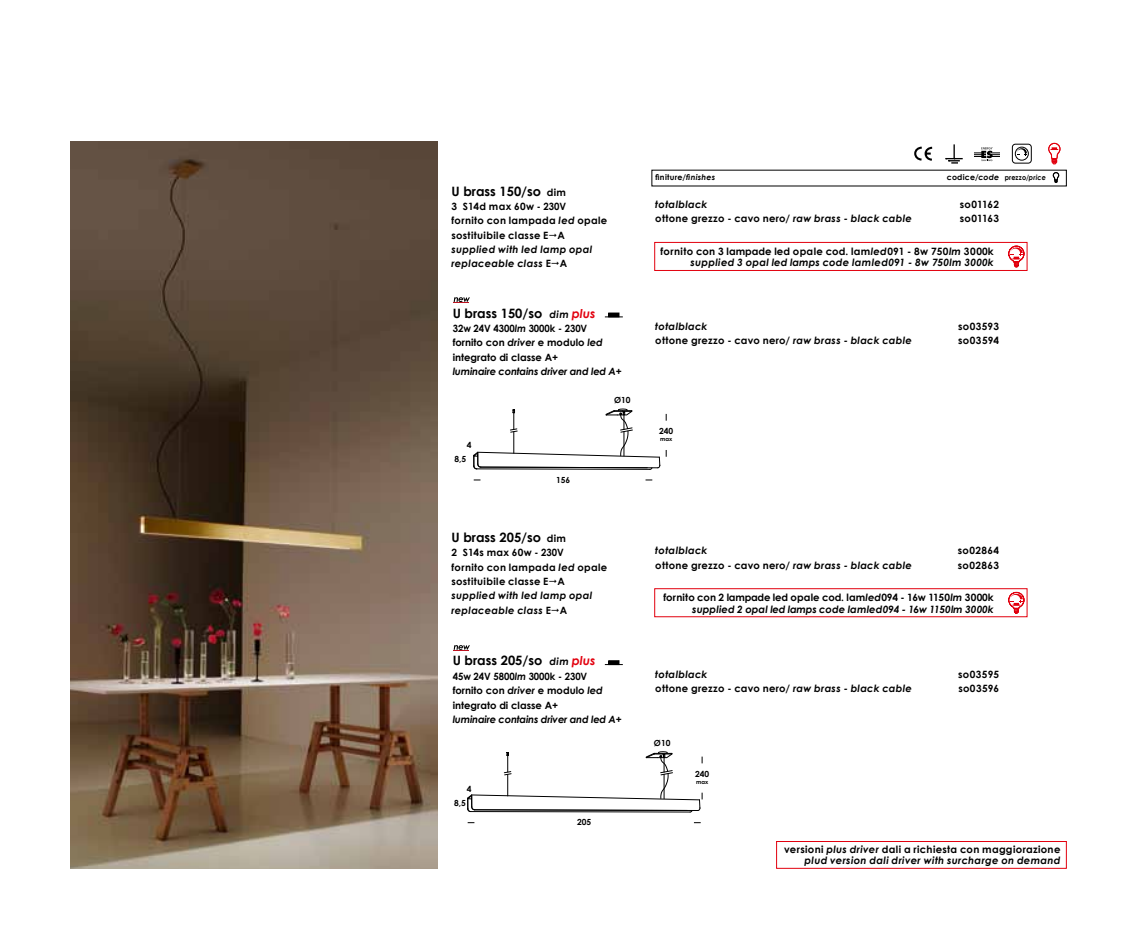
<style>
.page{position:relative;width:1141px;height:943px;background:#fff}
.page>*{position:absolute;margin:0;border:0;box-sizing:border-box;transform-origin:0 0}
.t1{font:700 12.95px "Century Gothic";color:#000}
.t2{font:italic 700 10.15px/11.5px "Century Gothic";letter-spacing:.02em;color:#000;text-align:right}
.t3{font:700 9.97px/14.3px "Century Gothic";letter-spacing:.025em;color:#000}
.t4{font:700 9.97px/14.3px "Century Gothic";color:#000;scale:.95 1}
.t5{font:italic 700 9.97px/14.3px "Century Gothic";letter-spacing:.025em;color:#000}
.t6{font:italic 700 9.97px "Century Gothic";letter-spacing:-.02em;color:#000}
.t7{font:700 8.4px "Century Gothic";color:#000}
.t8{font:700 7.88px "Century Gothic";letter-spacing:.035em;color:#000}
.t9{font:700 5.6px "Century Gothic";color:#000}
.s1{font-size:9.97px}
.s2{font-style:italic}
.s3{font-style:normal}
.s4{font-style:italic;font-size:9.97px}
.s5{font-style:italic;font-size:12.25px;color:#e2000e}
.s6{font-size:7.17px}
.s7{font-style:italic;font-size:7.17px}
</style>
<div class="page">
<svg style="left:1053px;top:172px;width:6px;height:11px"></svg>
<div style="left:1015px;top:147px;width:14px;height:13px;border:1px solid #000;border-radius:50%"></div>
<svg style="left:1017px;top:148px;width:10px;height:8px"></svg>
<div style="left:1012px;top:144px;width:20px;height:19px;border:1px solid #000;border-radius:3px"></div>
<svg style="left:1048px;top:143px;width:13px;height:21px"></svg>
<svg style="left:914px;top:146px;width:19px;height:15px"></svg>
<svg style="left:946px;top:144px;width:17px;height:20px"></svg>
<svg style="left:975px;top:147px;width:24px;height:14px"></svg>
<svg style="left:473px;top:408px;width:187px;height:61px"></svg>
<svg style="left:467px;top:751px;width:236px;height:61px"></svg>
<img style="left:70px;top:141px;width:367px;height:727px">
<div style="left:654px;top:242px;width:373px;height:29px;border:1px solid #e2000e"></div>
<svg style="left:1008px;top:246px;width:16px;height:21px"></svg>
<div style="left:654px;top:588px;width:373px;height:29px;border:1px solid #e2000e"></div>
<svg style="left:1008px;top:592px;width:16px;height:22px"></svg>
<hr style="left:609px;top:313px;width:10px;height:4px;background:#000">
<div style="left:608px;top:312px;width:11px;height:5px;border:1px solid #000"></div>
<hr style="left:609px;top:660px;width:10px;height:4px;background:#000">
<div style="left:608px;top:660px;width:11px;height:5px;border:1px solid #000"></div>
<svg style="left:454px;top:645px;width:16px;height:6px"></svg>
<svg style="left:454px;top:297px;width:16px;height:6px"></svg>
<div style="left:776px;top:841px;width:291px;height:27px;border:1px solid #e2000e"></div>
<p class="t1" style="left:452px;top:183px;width:116px">U brass 150/so <span class="s1">dim</span></p>
<p class="t3" style="left:452px;top:199px;width:157px">3 S14d max 60w - 230V<br>fornito con lampada <span class="s2">led</span> opale sostituibile classe E A</p>
<p class="t5" style="left:452px;top:242px;width:142px">supplied with led lamp opal replaceable class <span class="s3">E A</span></p>
<p class="t1" style="left:453px;top:305px;width:144px">U brass 150/so <span class="s4">dim</span> <span class="s5">plus</span></p>
<p class="t4" style="left:453px;top:321px;width:159px">32w 24V 4300<span class="s2">lm</span> 3000k - 230V fornito con <span class="s2">driver</span> e modulo <span class="s2">led </span>integrato di classe A+</p>
<p class="t6" style="left:453px;top:365px;width:171px">luminaire contains driver and led A+</p>
<p class="t7" style="left:467px;top:439px;width:6px">4</p>
<p class="t7" style="left:454px;top:454px;width:13px">8,5</p>
<p class="t7" style="left:556px;top:474px;width:16px">156</p>
<p class="t7" style="left:614px;top:395px;width:18px">Ø10</p>
<p class="t1" style="left:452px;top:529px;width:116px">U brass 205/so <span class="s1">dim</span></p>
<p class="t3" style="left:452px;top:545px;width:157px">2 S14s max 60w - 230V<br>fornito con lampada <span class="s2">led</span> opale sostituibile classe E A</p>
<p class="t5" style="left:452px;top:588px;width:142px">supplied with led lamp opal replaceable class <span class="s3">E A</span></p>
<p class="t1" style="left:453px;top:652px;width:144px">U brass 205/so <span class="s4">dim</span> <span class="s5">plus</span></p>
<p class="t4" style="left:453px;top:668px;width:159px">45w 24V 5800<span class="s2">lm</span> 3000k - 230V fornito con <span class="s2">driver</span> e modulo <span class="s2">led </span>integrato di classe A+</p>
<p class="t6" style="left:453px;top:712px;width:171px">luminaire contains driver and led A+</p>
<p class="t7" style="left:467px;top:783px;width:6px">4</p>
<p class="t7" style="left:454px;top:798px;width:13px">8,5</p>
<p class="t7" style="left:577px;top:816px;width:16px">205</p>
<p class="t8" style="left:656px;top:173px;width:61px">finiture/<span class="s2">finishes</span></p>
<p class="t8" style="left:947px;top:173px;width:100px">codice/<span class="s2">code</span> <span class="s6">prezzo</span><span class="s7">/price</span></p>
<p class="t5" style="left:655px;top:197px;width:54px">totalblack</p>
<p class="t3" style="left:960px;top:197px;width:41px">so01162</p>
<p class="t3" style="left:655px;top:211px;width:258px">ottone grezzo - cavo nero/ <span class="s2">raw brass - black cable</span></p>
<p class="t3" style="left:960px;top:211px;width:41px">so01163</p>
<p class="t2" style="left:661px;top:245px;width:335px"><span class="s3">fornito con 3 lampade led opale cod. lam</span><span class="s1">led</span><span class="s3">091 - 8w 750</span>lm <span class="s3">3000k </span>supplied 3 opal led lamps code lamled091 - 8w 750lm 3000k</p>
<p class="t5" style="left:655px;top:319px;width:54px">totalblack</p>
<p class="t3" style="left:958px;top:319px;width:42px">so03593</p>
<p class="t3" style="left:655px;top:333px;width:258px">ottone grezzo - cavo nero/ <span class="s2">raw brass - black cable</span></p>
<p class="t3" style="left:958px;top:333px;width:42px">so03594</p>
<p class="t7" style="left:659px;top:426px;width:16px">240</p>
<p class="t9" style="left:660px;top:436px;width:14px">max</p>
<p class="t5" style="left:655px;top:543px;width:54px">totalblack</p>
<p class="t3" style="left:958px;top:543px;width:43px">so02864</p>
<p class="t3" style="left:655px;top:557px;width:258px">ottone grezzo - cavo nero/ <span class="s2">raw brass - black cable</span></p>
<p class="t3" style="left:958px;top:557px;width:43px">so02863</p>
<p class="t2" style="left:663px;top:591px;width:332px"><span class="s3">fornito con 2 lampade led opale cod. lam</span><span class="s1">led</span><span class="s3">094 - 16w 1150</span>lm <span class="s3">3000k </span>supplied 2 opal led lamps code lamled094 - 16w 1150lm 3000k</p>
<p class="t5" style="left:655px;top:666px;width:54px">totalblack</p>
<p class="t3" style="left:958px;top:666px;width:42px">so03595</p>
<p class="t3" style="left:655px;top:681px;width:258px">ottone grezzo - cavo nero/ <span class="s2">raw brass - black cable</span></p>
<p class="t3" style="left:958px;top:681px;width:42px">so03596</p>
<p class="t7" style="left:654px;top:737px;width:18px">Ø10</p>
<p class="t7" style="left:695px;top:768px;width:16px">240</p>
<p class="t9" style="left:696px;top:778px;width:14px">max</p>
<p class="t2" style="left:784px;top:843px;width:278px"><span class="s3">versioni</span> plus driver <span class="s3">dali a richiesta con maggiorazione </span>plud version dali driver with surcharge on demand</p>
</div>
